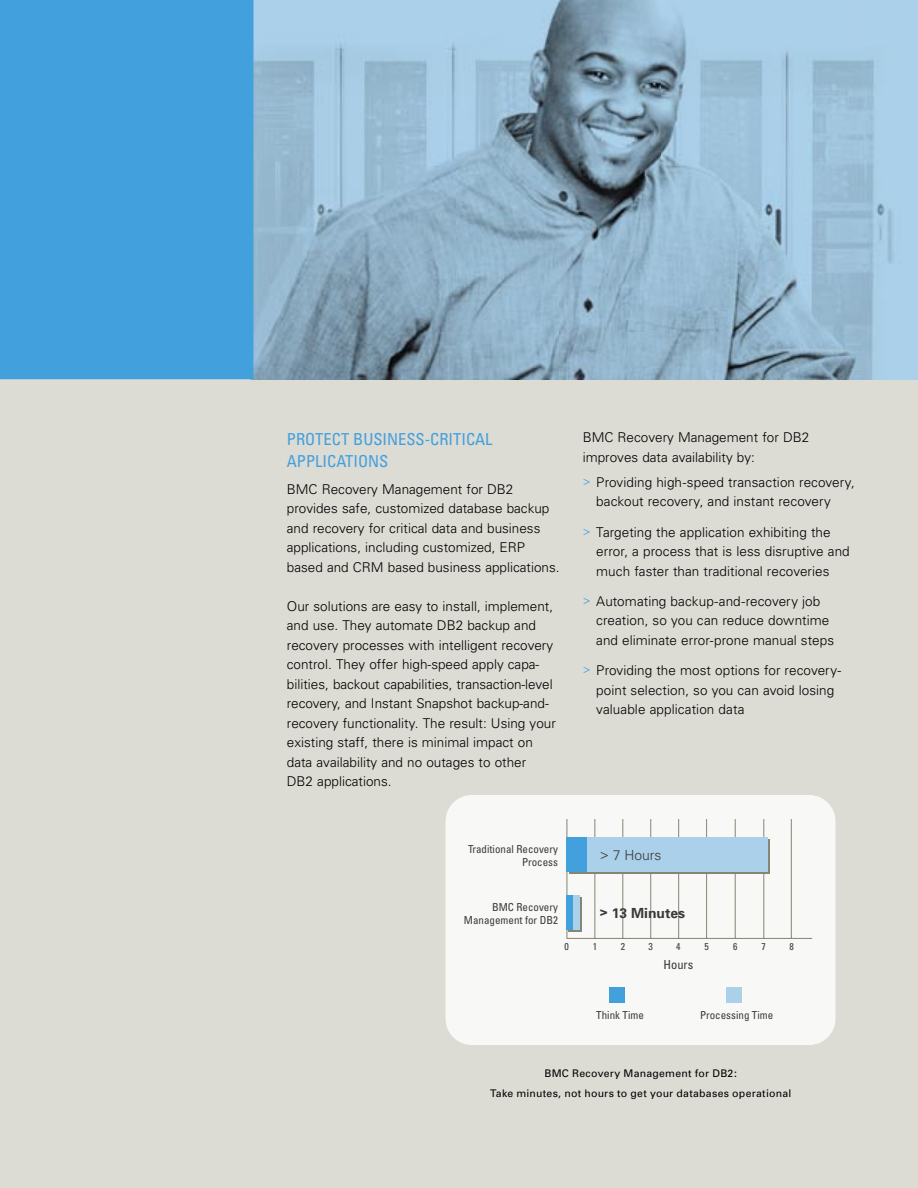
<style>
.page{position:relative;width:918px;height:1188px;background:#dcdbd4}
.page>*{position:absolute;margin:0;border:0;box-sizing:border-box;transform-origin:0 0}
.t1{font:condensed 16.5px/22.5px "Univers";color:#42a0dd}
.t2{font:700 13.95px "Univers";color:#3b3a3a}
.t3{font:300 13.95px "Univers";color:#3b3a3a}
.t4{font:300 13.5px/19.5px "Univers";color:#000}
.t5{font:condensed 12.45px "Univers";color:#3b3a3a}
.t6{font:condensed 10.95px/13.2px "Univers";color:#3b3a3a;text-align:right}
.t7{font:10.5px/19.5px "Univers";letter-spacing:.025em;color:#000;text-align:center}
.t8{font:condensed 9.9px "Univers";color:#3b3a3a}
.s1{font-size:12px;color:#42a0dd}
</style>
<div class="page">
<div style="left:446px;top:795px;width:390px;height:250px;background:#f8f8f6;border-radius:26px"></div>
<svg style="left:567px;top:819px;width:246px;height:120px"></svg>
<div style="left:569px;top:839px;width:201px;height:35px;background:#878473"></div>
<div style="left:567px;top:838px;width:201px;height:34px;background:#abd0e9"></div>
<div style="left:567px;top:838px;width:20px;height:34px;background:#42a0dd"></div>
<div style="left:568px;top:897px;width:14px;height:35px;background:#878473"></div>
<div style="left:567px;top:895px;width:13px;height:35px;background:#abd0e9"></div>
<div style="left:567px;top:895px;width:6px;height:35px;background:#42a0dd"></div>
<div style="left:609px;top:987px;width:16px;height:16px;background:#42a0dd"></div>
<div style="left:726px;top:987px;width:16px;height:16px;background:#abd0e9"></div>
<img style="left:253px;top:0;width:665px;height:379px">
<div style="left:0;top:0;width:253px;height:379px;background:#42a0dd"></div>
<p class="t1" style="left:287px;top:428px;width:207px">PROTECT BUSINESS-CRITICAL<br>APPLICATIONS</p>
<p class="t4" style="left:287px;top:479px;width:274px">BMC Recovery Management for DB2 provides safe, customized database backup and recovery for critical data and business applications, including customized, ERP based and CRM based business applications.</p>
<p class="t4" style="left:287px;top:596px;width:270px">Our solutions are easy to install, implement, and use. They automate DB2 backup and recovery processes with intelligent recovery control. They offer high-speed apply capa&shy;bilities, backout capabilities, transaction-level recovery, and Instant Snapshot backup-and&shy;recovery functionality. The result: Using your existing staff, there is minimal impact on data availability and no outages to other DB2 applications.</p>
<p class="t4" style="left:583px;top:428px;width:228px">BMC Recovery Management for DB2 improves data availability by:</p>
<p class="t4" style="left:596px;top:472px;width:260px;text-indent:-14px"><span class="s1">&gt;</span> Providing high-speed transaction recovery, backout recovery, and instant recovery</p>
<p class="t4" style="left:596px;top:522px;width:255px;text-indent:-14px"><span class="s1">&gt;</span> Targeting the application exhibiting the error, a process that is less disruptive and much faster than traditional recoveries</p>
<p class="t4" style="left:596px;top:591px;width:239px;text-indent:-14px"><span class="s1">&gt;</span> Automating backup-and-recovery job creation, so you can reduce downtime and eliminate error-prone manual steps</p>
<p class="t4" style="left:596px;top:661px;width:246px;text-indent:-14px"><span class="s1">&gt;</span> Providing the most options for recovery&shy;point selection, so you can avoid losing valuable application data</p>
<p class="t6" style="left:468px;top:842px;width:92px">Traditional Recovery<br>Process</p>
<p class="t3" style="left:600px;top:847px;width:63px">&gt; 7 Hours</p>
<p class="t6" style="left:464px;top:900px;width:96px">BMC Recovery<br>Management for DB2</p>
<p class="t2" style="left:600px;top:905px;width:87px">&gt; 13 Minutes</p>
<p class="t8" style="left:565px;top:940px;width:6px">0</p>
<p class="t8" style="left:593px;top:940px;width:6px">1</p>
<p class="t8" style="left:621px;top:940px;width:6px">2</p>
<p class="t8" style="left:649px;top:940px;width:6px">3</p>
<p class="t8" style="left:676px;top:940px;width:6px">4</p>
<p class="t8" style="left:704px;top:940px;width:6px">5</p>
<p class="t8" style="left:733px;top:940px;width:6px">6</p>
<p class="t8" style="left:761px;top:940px;width:6px">7</p>
<p class="t8" style="left:789px;top:940px;width:6px">8</p>
<p class="t5" style="left:664px;top:956px;width:31px">Hours</p>
<p class="t6" style="left:596px;top:1008px;width:49px">Think Time</p>
<p class="t6" style="left:700px;top:1008px;width:75px">Processing Time</p>
<p class="t7" style="left:490px;top:1064px;width:303px">BMC Recovery Management for DB2:<br>Take minutes, not hours to get your databases operational</p>
</div>
